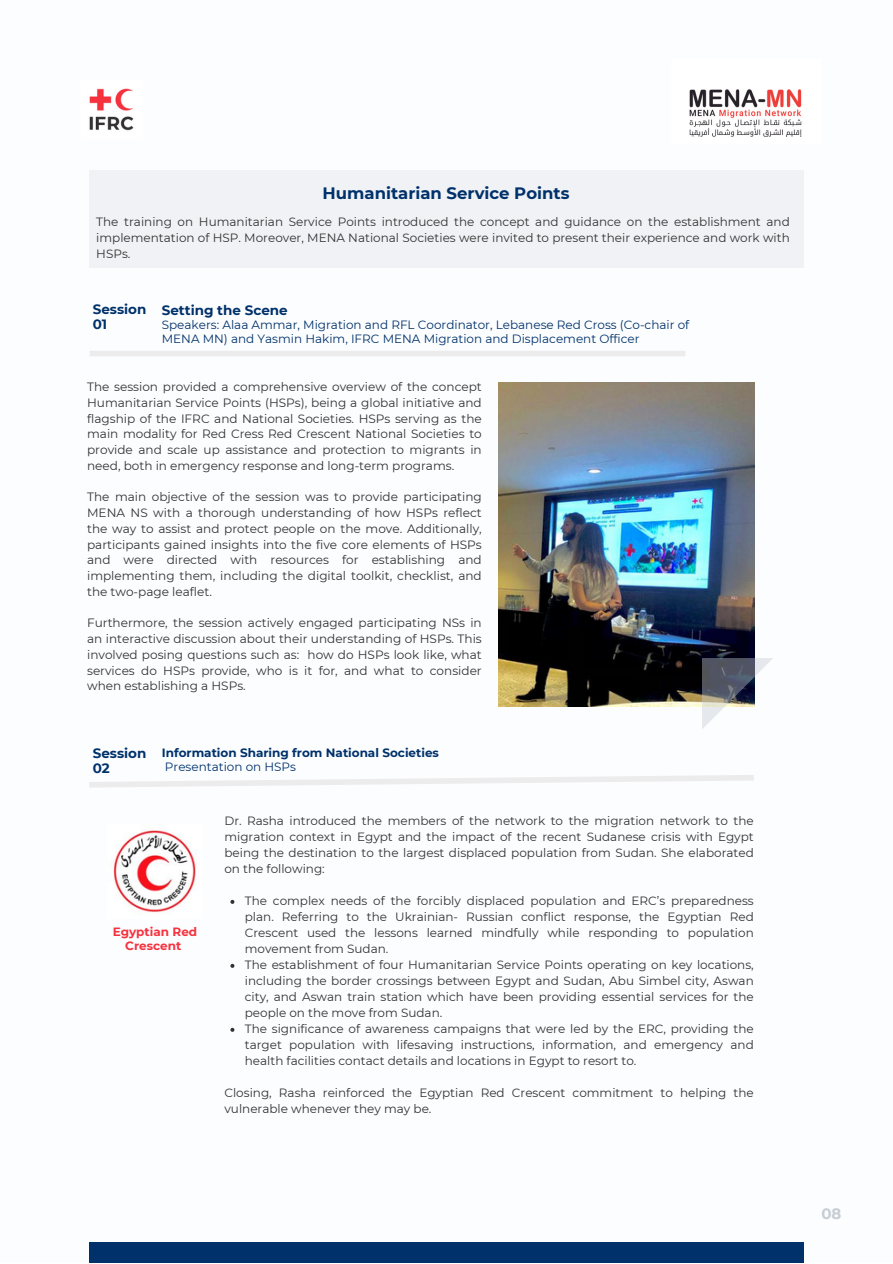
<style>
.page{position:relative;width:893px;height:1264px;background:#fff}
.page>*{position:absolute;margin:0;border:0;box-sizing:border-box;transform-origin:0 0}
.t1{font:700 16.5px "Montserrat";color:#00316b}
.t2{font:700 15px "Montserrat";color:#c6ced4}
.t3{font:700 13.5px/15.8px "Montserrat";color:#00316a}
.t4{font:12px/15.8px "Montserrat";color:#323232;text-align:justify}
.t5{font:12px/14px "Montserrat";color:#00316a}
.t6{font:700 12px "Montserrat";color:#00316a}
.t7{font:700 12px/13.5px "Montserrat";color:#f5333f;text-align:center}
</style>
<div class="page">
<div style="left:89px;top:1242px;width:714px;height:20px;background:#00316a"></div>
<img style="left:89px;top:88px;width:45px;height:43px">
<img style="left:689px;top:89px;width:113px;height:47px">
<div style="left:89px;top:170px;width:714px;height:98px;background:#f0f2f5"></div>
<div style="left:90px;top:351px;width:595px;height:5px;background:#edeced"></div>
<svg style="left:89px;top:775px;width:665px;height:13px"></svg>
<svg style="left:230px;top:899px;width:4px;height:4px"></svg>
<svg style="left:230px;top:963px;width:4px;height:4px"></svg>
<svg style="left:230px;top:1027px;width:4px;height:4px"></svg>
<img style="left:113px;top:830px;width:84px;height:85px">
<img style="left:499px;top:382px;width:255px;height:324px">
<svg style="left:701px;top:658px;width:72px;height:71px"></svg>
<p class="t1" style="left:322px;top:183px;width:248px">Humanitarian Service Points</p>
<p class="t4" style="left:96px;top:214px;width:695px">The training on Humanitarian Service Points introduced the concept and guidance on the establishment and implementation of HSP. Moreover, MENA National Societies were invited to present their experience and work with HSPs.</p>
<p class="t3" style="left:93px;top:301px;width:55px">Session<br>01</p>
<p class="t3" style="left:162px;top:302px;width:127px">Setting the Scene</p>
<p class="t5" style="left:162px;top:317px;width:529px">Speakers: Alaa Ammar, Migration and RFL Coordinator, Lebanese Red Cross (Co-chair of<br>MENA MN) and Yasmin Hakim, IFRC MENA Migration and Displacement Officer</p>
<p class="t4" style="left:87px;top:379px;width:396px">The session provided a comprehensive overview of the concept Humanitarian Service Points (HSPs), being a global initiative and flagship of the IFRC and National Societies. HSPs serving as the main modality for Red Cress Red Crescent National Societies to provide and scale up assistance and protection to migrants in need, both in emergency response and long-term programs.</p>
<p class="t4" style="left:87px;top:489px;width:396px">The main objective of the session was to provide participating MENA NS with a thorough understanding of how HSPs reflect the way to assist and protect people on the move. Additionally, participants gained insights into the five core elements of HSPs and were directed with resources for establishing and implementing them, including the digital toolkit, checklist, and the two-page leaflet.</p>
<p class="t4" style="left:87px;top:615px;width:396px">Furthermore, the session actively engaged participating NSs in an interactive discussion about their understanding of HSPs. This involved posing questions such as: how do HSPs look like, what services do HSPs provide, who is it for, and what to consider when establishing a HSPs.</p>
<p class="t3" style="left:93px;top:745px;width:55px">Session<br>02</p>
<p class="t6" style="left:162px;top:745px;width:278px">Information Sharing from National Societies</p>
<p class="t5" style="left:165px;top:759px;width:133px">Presentation on HSPs</p>
<p class="t7" style="left:113px;top:925px;width:86px">Egyptian Red<br>Crescent</p>
<p class="t4" style="left:224px;top:812px;width:531px">Dr. Rasha introduced the members of the network to the migration network to the migration context in Egypt and the impact of the recent Sudanese crisis with Egypt being the destination to the largest displaced population from Sudan. She elaborated on the following:</p>
<p class="t4" style="left:245px;top:892px;width:510px">The complex needs of the forcibly displaced population and ERC’s preparedness plan. Referring to the Ukrainian- Russian conflict response, the Egyptian Red Crescent used the lessons learned mindfully while responding to population movement from Sudan.</p>
<p class="t4" style="left:245px;top:956px;width:510px">The establishment of four Humanitarian Service Points operating on key locations, including the border crossings between Egypt and Sudan, Abu Simbel city, Aswan city, and Aswan train station which have been providing essential services for the people on the move from Sudan.</p>
<p class="t4" style="left:245px;top:1020px;width:510px">The significance of awareness campaigns that were led by the ERC, providing the target population with lifesaving instructions, information, and emergency and health facilities contact details and locations in Egypt to resort to.</p>
<p class="t4" style="left:224px;top:1084px;width:531px">Closing, Rasha reinforced the Egyptian Red Crescent commitment to helping the vulnerable whenever they may be.</p>
<p class="t2" style="left:821px;top:1203px;width:22px">08</p>
</div>
